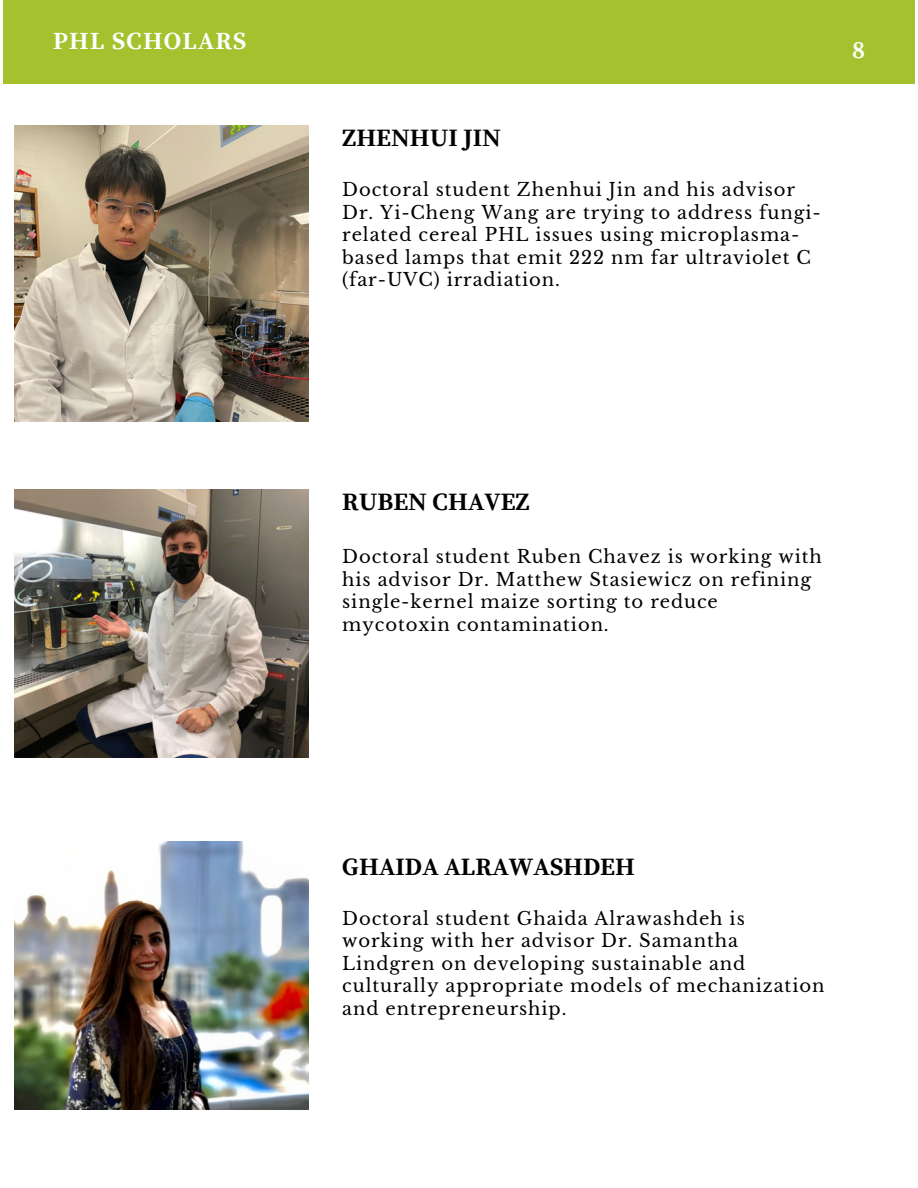
<style>
.page{position:relative;width:918px;height:1188px;background:#fff}
.page>*{position:absolute;margin:0;border:0;box-sizing:border-box;transform-origin:0 0}
.t1{font:700 24.9px "Source Serif Pro";color:#000001}
.t2{font:700 24.6px "Source Serif Pro";letter-spacing:.05em;color:#fff}
.t3{font:18px/22.5px "Libre Baskerville";letter-spacing:.05em;color:#000}
</style>
<div class="page">
<img style="left:14px;top:126px;width:295px;height:295px">
<div style="left:3px;top:0;width:912px;height:84px;background:#a6c12e"></div>
<img style="left:14px;top:490px;width:295px;height:268px">
<img style="left:14px;top:842px;width:295px;height:267px">
<h2 class="t2" style="left:53px;top:27px;width:195px">PHL SCHOLARS</h2>
<h1 class="t1" style="left:342px;top:123px;width:160px">ZHENHUI JIN</h1>
<p class="t3" style="left:342px;top:179px;width:480px">Doctoral student Zhenhui Jin and his advisor Dr. Yi-Cheng Wang are trying to address fungi&shy;related cereal PHL issues using microplasma&shy;based lamps that emit 222 nm far ultraviolet C (far-UVC) irradiation.</p>
<h2 class="t2" style="left:852px;top:36px;width:14px">8</h2>
<h1 class="t1" style="left:342px;top:487px;width:189px">RUBEN CHAVEZ</h1>
<p class="t3" style="left:342px;top:546px;width:481px">Doctoral student Ruben Chavez is working with his advisor Dr. Matthew Stasiewicz on refining single-kernel maize sorting to reduce mycotoxin contamination.</p>
<h1 class="t1" style="left:342px;top:852px;width:294px">GHAIDA ALRAWASHDEH</h1>
<p class="t3" style="left:342px;top:907px;width:484px">Doctoral student Ghaida Alrawashdeh is working with her advisor Dr. Samantha Lindgren on developing sustainable and culturally appropriate models of mechanization and entrepreneurship.</p>
</div>
